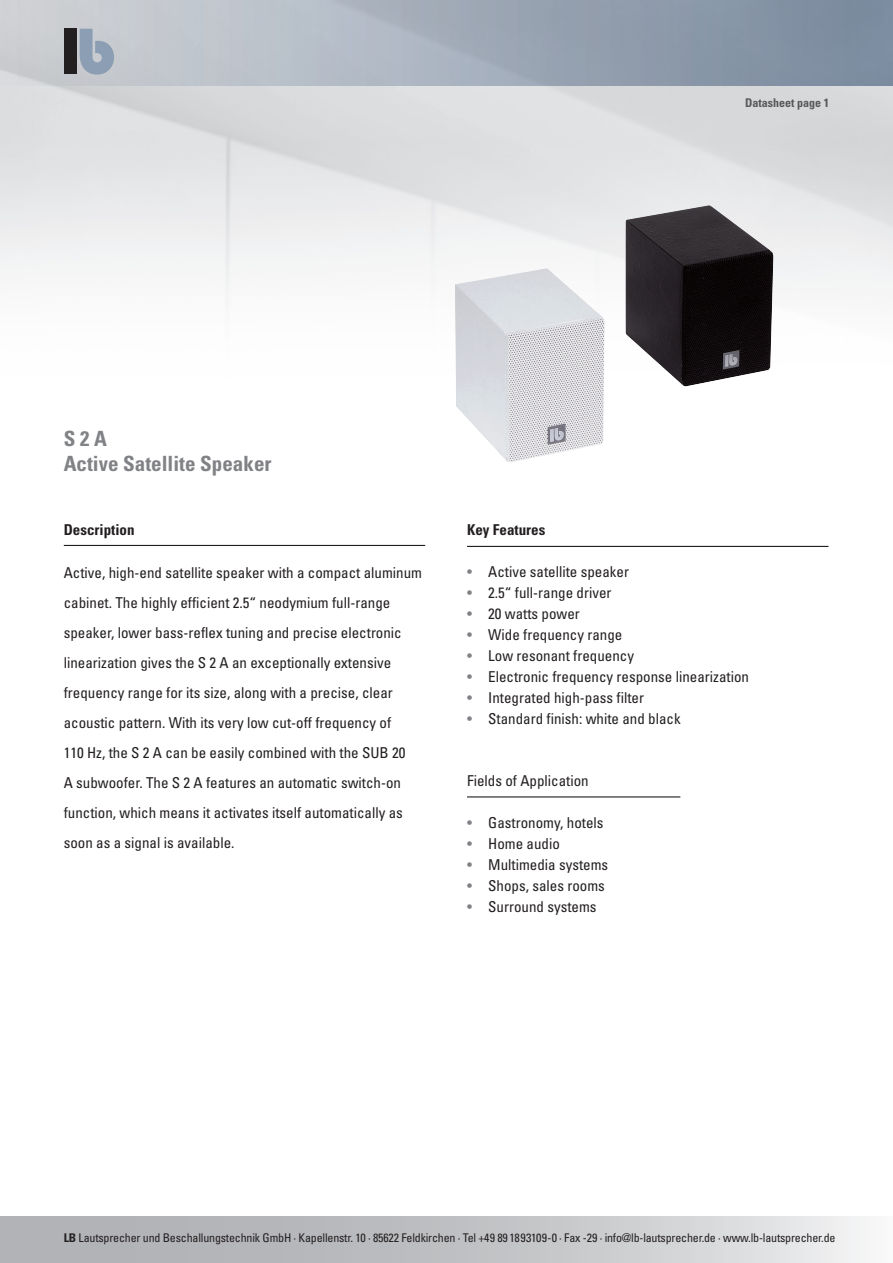
<style>
.page{position:relative;width:893px;height:1263px;background:#fff}
.page>*{position:absolute;margin:0;border:0;box-sizing:border-box;transform-origin:0 0}
.t1{font:700 condensed 21px/25.2px "Univers";color:#808285}
.t2{font:condensed 15px/30px "Univers";color:#231f20}
.t3{font:700 condensed 15px "Univers";color:#231f20}
.t4{font:condensed 12px "Univers";letter-spacing:-.015em;color:#231f20}
.t5{font:700 condensed 12px "Univers";color:#57585a}
.s1{color:#808285}
.s2{font-weight:700}
</style>
<div class="page">
<div style="left:0;top:0;width:893px;height:85px;background:linear-gradient(to right,#d3d5d8,#77889d)"></div>
<div style="left:64px;top:29px;width:13px;height:45px;background:#231f20"></div>
<svg style="left:80px;top:29px;width:34px;height:46px;background:#9fadbc"></svg>
<svg style="left:0;top:1216px;width:867px;height:47px;background:#c4c5c8"></svg>
<hr style="left:64px;top:545px;width:361px;height:1px;background:#231f20">
<hr style="left:467px;top:546px;width:361px;height:1px;background:#231f20">
<hr style="left:467px;top:796px;width:213px;height:1px;background:#231f20">
<img style="left:455px;top:205px;width:318px;height:258px">
<p class="t5" style="left:745px;top:96px;width:85px">Datasheet page 1</p>
<h1 class="t1" style="left:64px;top:426px;width:209px">S 2 A<br>Active Satellite Speaker</h1>
<p class="t3" style="left:64px;top:520px;width:72px">Description</p>
<p class="t2" style="left:64px;top:557px;width:360px">Active, high-end satellite speaker with a compact aluminum cabinet. The highly efficient 2.5“ neodymium full-range speaker, lower bass-reflex tuning and precise electronic linearization gives the S 2 A an exceptionally extensive frequency range for its size, along with a precise, clear acoustic pattern. With its very low cut-off frequency of<br>110 Hz, the S 2 A can be easily combined with the SUB 20<br>A subwoofer. The S 2 A features an automatic switch-on function, which means it activates itself automatically as soon as a signal is available.</p>
<p class="t3" style="left:467px;top:520px;width:80px">Key Features</p>
<p class="t2" style="left:467px;top:556px;width:164px"><span class="s1">•</span> Active satellite speaker</p>
<p class="t2" style="left:467px;top:577px;width:146px"><span class="s1">•</span> 2.5“ full-range driver</p>
<p class="t2" style="left:467px;top:598px;width:114px"><span class="s1">•</span> 20 watts power</p>
<p class="t2" style="left:467px;top:619px;width:157px"><span class="s1">•</span> Wide frequency range</p>
<p class="t2" style="left:467px;top:640px;width:169px"><span class="s1">•</span> Low resonant frequency</p>
<p class="t2" style="left:467px;top:661px;width:284px"><span class="s1">•</span> Electronic frequency response linearization</p>
<p class="t2" style="left:467px;top:682px;width:179px"><span class="s1">•</span> Integrated high-pass filter</p>
<p class="t2" style="left:467px;top:703px;width:215px"><span class="s1">•</span> Standard finish: white and black</p>
<p class="t2" style="left:467px;top:765px;width:123px">Fields of Application</p>
<p class="t2" style="left:467px;top:807px;width:138px"><span class="s1">•</span> Gastronomy, hotels</p>
<p class="t2" style="left:467px;top:828px;width:94px"><span class="s1">•</span> Home audio</p>
<p class="t2" style="left:467px;top:849px;width:143px"><span class="s1">•</span> Multimedia systems</p>
<p class="t2" style="left:467px;top:870px;width:139px"><span class="s1">•</span> Shops, sales rooms</p>
<p class="t2" style="left:467px;top:891px;width:131px"><span class="s1">•</span> Surround systems</p>
<p class="t4" style="left:64px;top:1230px;width:773px"><span class="s2">LB</span> Lautsprecher und Beschallungstechnik GmbH · Kapellenstr. 10 · 85622 Feldkirchen · Tel +49 89 1893109-0 · Fax -29 · info@lb-lautsprecher.de · www.lb-lautsprecher.de</p>
<p class="t4" style="left:64px;top:1230px;width:768px">lb Lautsprecher und Beschal ungstechnik GmbH · Steinerstr. 15 K 1369 München · Tel +49 89 1893109-0 · Fax -29 · info@lb-lautsprecher.de · www.lb-lautsprecher.de</p>
</div>
